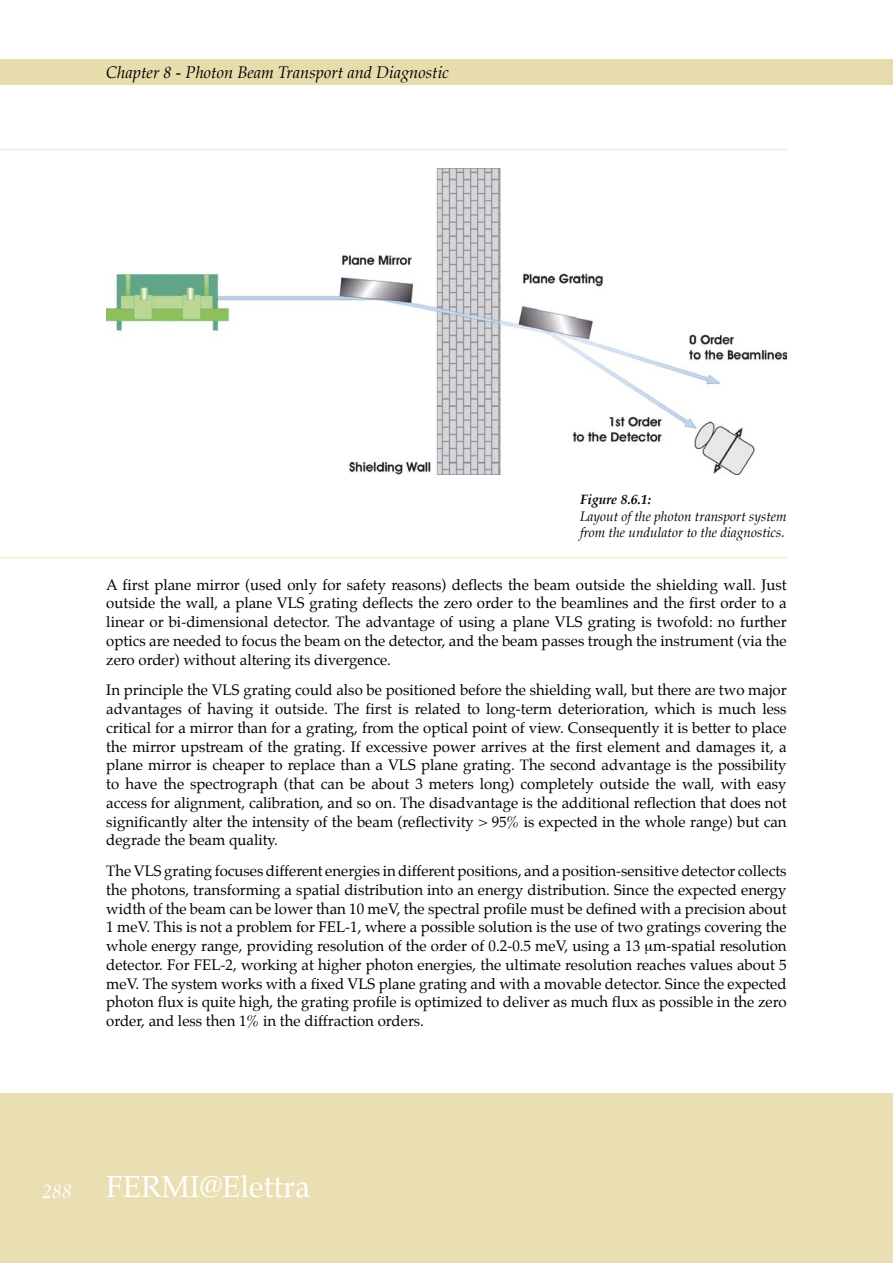
<style>
.page{position:relative;width:893px;height:1263px;background:#fff}
.page>*{position:absolute;margin:0;border:0;box-sizing:border-box;transform-origin:0 0}
.t1{font:30px "Palatino";color:#fff}
.t2{font:italic 19.5px "Palatino";color:#fff}
.t3{font:italic 16.5px "Palatino";color:#000}
.t4{font:15px/18.8px "Palatino";color:#000;text-align:justify}
.t5{font:italic 13.5px/16.5px "Palatino";color:#000}
.t6{font:italic 700 13.5px "Palatino";color:#000}
</style>
<div class="page">
<div style="left:0;top:1093px;width:893px;height:170px;background:#e9dfb2"></div>
<div style="left:0;top:60px;width:893px;height:25px;background:#e7dcab"></div>
<hr style="left:0;top:557px;width:787px;height:1px;background:#f4edd5">
<hr style="left:0;top:149px;width:787px;height:1px;background:#f4edd5">
<img style="left:106px;top:169px;width:681px;height:305px">
<p class="t3" style="left:106px;top:62px;width:344px">Chapter 8 - Photon Beam Transport and Diagnostic</p>
<p class="t6" style="left:580px;top:492px;width:73px">Figure 8.6.1:</p>
<p class="t5" style="left:580px;top:509px;width:208px">Layout of the photon transport system from the undulator to the diagnostics.</p>
<p class="t4" style="left:106px;top:576px;width:682px">A first plane mirror (used only for safety reasons) deflects the beam outside the shielding wall. Just outside the wall, a plane VLS grating deflects the zero order to the beamlines and the first order to a linear or bi-dimensional detector. The advantage of using a plane VLS grating is twofold: no further optics are needed to focus the beam on the detector, and the beam passes trough the instrument (via the zero order) without altering its divergence.</p>
<p class="t4" style="left:106px;top:682px;width:682px">In principle the VLS grating could also be positioned before the shielding wall, but there are two major advantages of having it outside. The first is related to long-term deterioration, which is much less critical for a mirror than for a grating, from the optical point of view. Consequently it is better to place the mirror upstream of the grating. If excessive power arrives at the first element and damages it, a plane mirror is cheaper to replace than a VLS plane grating. The second advantage is the possibility to have the spectrograph (that can be about 3 meters long) completely outside the wall, with easy access for alignment, calibration, and so on. The disadvantage is the additional reflection that does not significantly alter the intensity of the beam (reflectivity &gt; 95% is expected in the whole range) but can degrade the beam quality.</p>
<p class="t4" style="left:106px;top:863px;width:682px">The VLS grating focuses different energies in different positions, and a position-sensitive detector collects the photons, transforming a spatial distribution into an energy distribution. Since the expected energy width of the beam can be lower than 10 meV, the spectral profile must be defined with a precision about 1 meV. This is not a problem for FEL-1, where a possible solution is the use of two gratings covering the whole energy range, providing resolution of the order of 0.2-0.5 meV, using a 13 m-spatial resolution detector. For FEL-2, working at higher photon energies, the ultimate resolution reaches values about 5 meV. The system works with a fixed VLS plane grating and with a movable detector. Since the expected photon flux is quite high, the grating profile is optimized to deliver as much flux as possible in the zero order, and less then 1% in the diffraction orders.</p>
<h2 class="t2" style="left:43px;top:1179px;width:20px">288</h2>
<h1 class="t1" style="left:106px;top:1167px;width:205px">FERMI@Elettra</h1>
</div>
